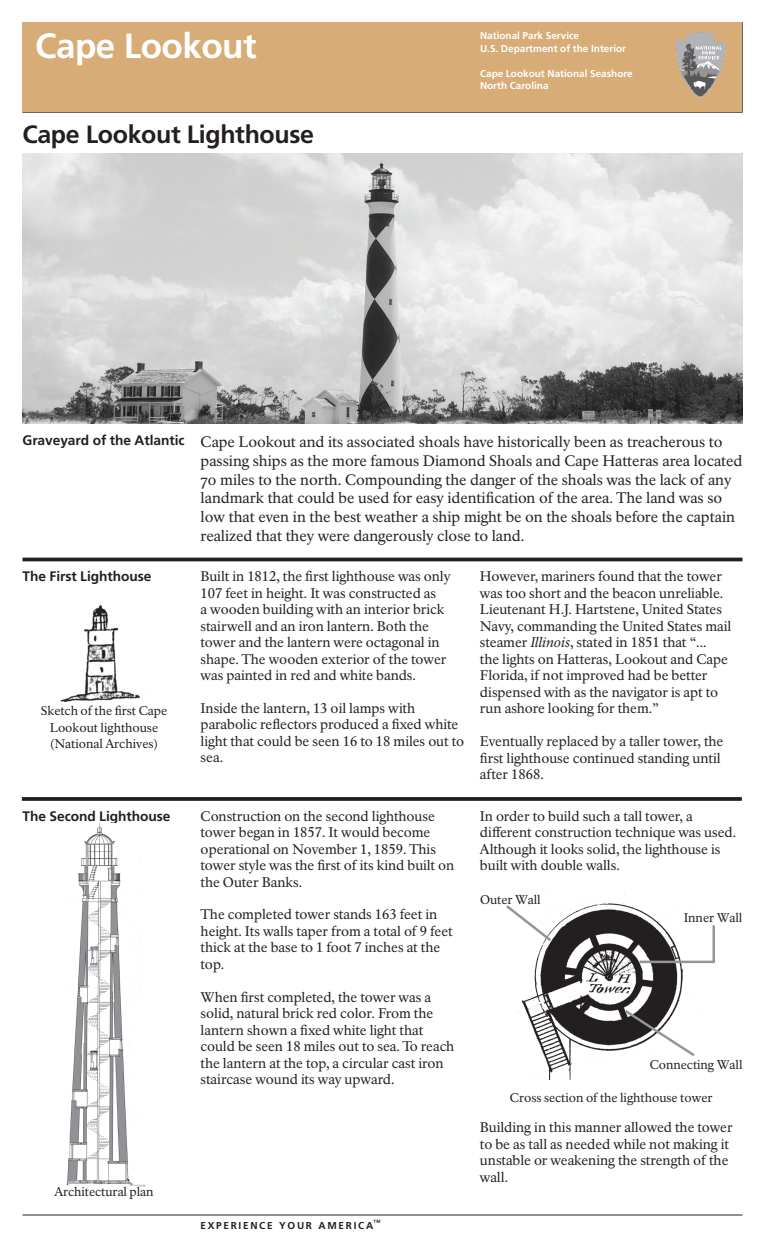
<style>
.page{position:relative;width:765px;height:1260px;background:#fff}
.page>*{position:absolute;margin:0;border:0;box-sizing:border-box;transform-origin:0 0}
.t1{font:700 35px "Frutiger LT Std";letter-spacing:-.015em;color:#fff}
.t2{font:700 25px "Frutiger LT Std";letter-spacing:-.015em;color:#231f20}
.t3{font:15px/18.8px "NPS Rawlinson OT Old";letter-spacing:-.005em;color:#231f20}
.t4{font:13.75px/16.5px "NPS Rawlinson OT";letter-spacing:-.005em;color:#231f20}
.t5{font:700 13.75px "Frutiger LT Std";letter-spacing:-.005em;color:#231f20}
.t6{font:12.5px/16.2px "NPS Rawlinson OT";letter-spacing:-.005em;color:#231f20;text-align:center}
.t7{font:700 10px/12.5px "Frutiger LT Std";color:#fff}
.t8{font:700 10px "Frutiger LT Std";letter-spacing:.17em;color:#231f20}
.s1{font-family:"Frutiger LT Std";font-weight:700;font-size:13.75px}
.s2{font-style:italic}
</style>
<div class="page">
<div style="left:23px;top:23px;width:719px;height:89px;background:#d7ac77"></div>
<svg style="left:675px;top:32px;width:51px;height:66px"></svg>
<img style="left:22px;top:154px;width:720px;height:270px">
<hr style="left:22px;top:558px;width:720px;height:3px;background:#231f20">
<img style="left:60px;top:605px;width:80px;height:100px">
<img style="left:65px;top:823px;width:81px;height:363px">
<svg style="left:22px;top:797px;width:720px;height:4px;background:#302c2d"></svg>
<img style="left:518px;top:894px;width:187px;height:186px">
<svg style="left:506px;top:903px;width:48px;height:41px"></svg>
<svg style="left:622px;top:1008px;width:75px;height:51px"></svg>
<hr style="left:640px;top:961px;width:75px;height:2px;background:#939598">
<hr style="left:712px;top:925px;width:3px;height:38px;background:#939598">
<hr style="left:22px;top:1215px;width:720px;height:1px;background:#231f20">
<h1 class="t1" style="left:35px;top:25px;width:223px">Cape Lookout</h1>
<p class="t7" style="left:480px;top:29px;width:148px">National Park Service<br>U.S. Department of the Interior</p>
<p class="t7" style="left:480px;top:67px;width:154px">Cape Lookout National Seashore<br>North Carolina</p>
<h2 class="t2" style="left:22px;top:119px;width:293px">Cape Lookout Lighthouse</h2>
<p class="t3" style="left:201px;top:433px;width:543px;text-indent:-178px"><span class="s1">Graveyard of the Atlantic</span> Cape Lookout and its associated shoals have historically been as treacherous to passing ships as the more famous Diamond Shoals and Cape Hatteras area located 70 miles to the north. Compounding the danger of the shoals was the lack of any landmark that could be used for easy identification of the area. The land was so low that even in the best weather a ship might be on the shoals before the captain realized that they were dangerously close to land.</p>
<p class="t5" style="left:22px;top:568px;width:130px">The First Lighthouse</p>
<p class="t4" style="left:201px;top:568px;width:252px">Built in 1812, the first lighthouse was only 107 feet in height. It was constructed as<br>a wooden building with an interior brick stairwell and an iron lantern. Both the tower and the lantern were octagonal in shape. The wooden exterior of the tower was painted in red and white bands.</p>
<p class="t4" style="left:201px;top:700px;width:265px">Inside the lantern, 13 oil lamps with parabolic reflectors produced a fixed white light that could be seen 16 to 18 miles out to sea.</p>
<p class="t4" style="left:480px;top:569px;width:253px">However, mariners found that the tower was too short and the beacon unreliable.<br>Lieutenant H.J. Hartstene, United States Navy, commanding the United States mail steamer <span class="s2">Illinois</span>, stated in 1851 that “...<br>the lights on Hatteras, Lookout and Cape Florida, if not improved had be better dispensed with as the navigator is apt to run ashore looking for them.”</p>
<p class="t4" style="left:480px;top:733px;width:245px">Eventually replaced by a taller tower, the first lighthouse continued standing until after 1868.</p>
<p class="t6" style="left:41px;top:703px;width:128px">Sketch of the first Cape<br>Lookout lighthouse (National Archives)</p>
<p class="t5" style="left:22px;top:808px;width:149px">The Second Lighthouse</p>
<p class="t6" style="left:54px;top:1184px;width:101px">Architectural plan</p>
<p class="t4" style="left:201px;top:808px;width:255px">Construction on the second lighthouse tower began in 1857. It would become operational on November 1, 1859. This tower style was the first of its kind built on the Outer Banks.</p>
<p class="t4" style="left:201px;top:907px;width:254px">The completed tower stands 163 feet in height. Its walls taper from a total of 9 feet thick at the base to 1 foot 7 inches at the top.</p>
<p class="t4" style="left:201px;top:989px;width:255px">When first completed, the tower was a solid, natural brick red color. From the lantern shown a fixed white light that could be seen 18 miles out to sea. To reach the lantern at the top, a circular cast iron staircase wound its way upward.</p>
<p class="t8" style="left:201px;top:1219px;width:182px">EXPERIENCE YOUR AMERICA<sup>™</sup></p>
<p class="t4" style="left:480px;top:808px;width:258px">In order to build such a tall tower, a different construction technique was used.<br>Although it looks solid, the lighthouse is built with double walls.</p>
<p class="t6" style="left:480px;top:891px;width:62px">Outer Wall</p>
<p class="t6" style="left:684px;top:910px;width:60px">Inner Wall</p>
<p class="t6" style="left:650px;top:1056px;width:94px">Connecting Wall</p>
<p class="t6" style="left:510px;top:1090px;width:204px">Cross section of the lighthouse tower</p>
<p class="t4" style="left:480px;top:1120px;width:254px">Building in this manner allowed the tower to be as tall as needed while not making it unstable or weakening the strength of the wall.</p>
</div>
